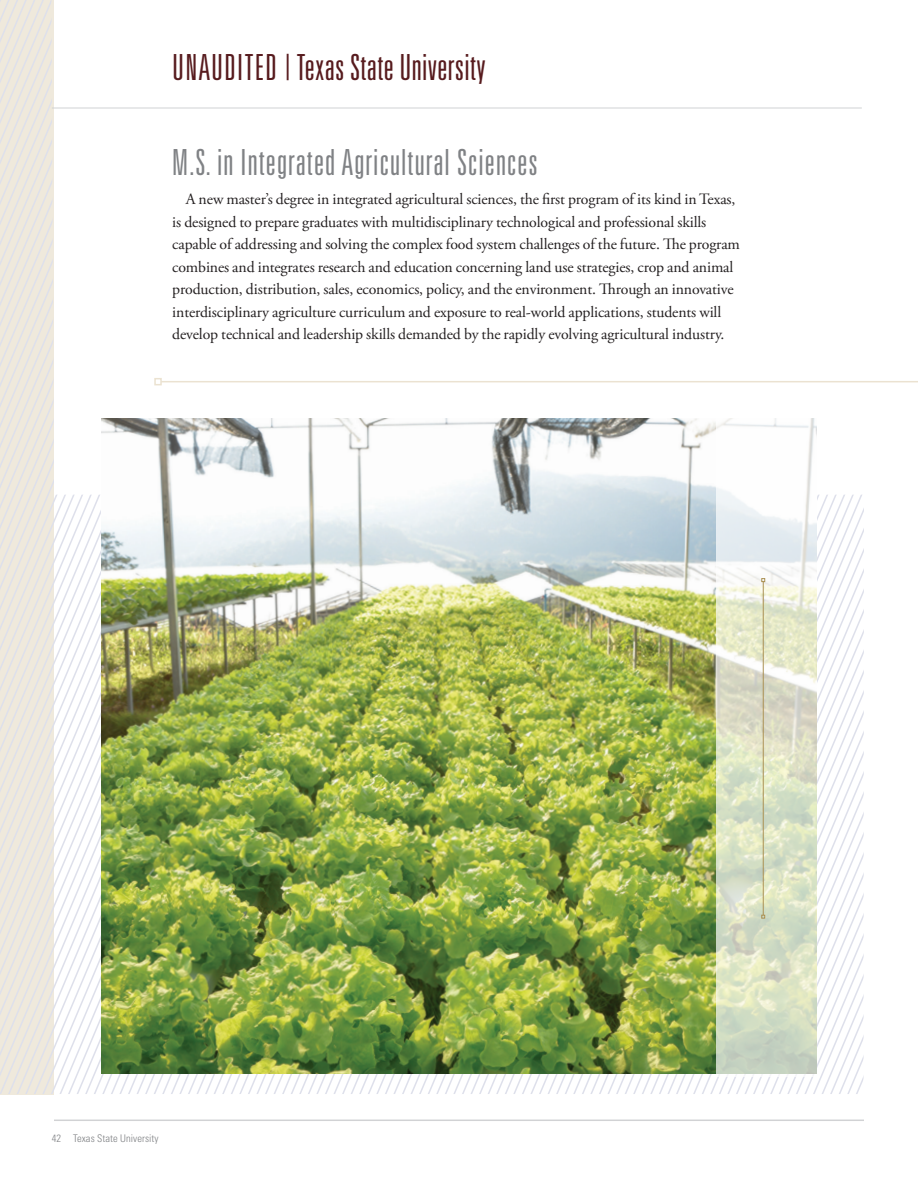
<style>
.page{position:relative;width:918px;height:1188px;background:#fff}
.page>*{position:absolute;margin:0;border:0;box-sizing:border-box;transform-origin:0 0}
.t1{font:300 ultra-condensed 36px "Univers LT Std";letter-spacing:.03em;color:#808285}
.t2{font:300 ultra-condensed 36px "Univers LT Std";letter-spacing:.01em;color:#571b1e}
.t3{font:15.75px/22.5px "Adobe Garamond Pro";letter-spacing:-.01em;color:#231f20}
.t4{font:300 condensed 10.5px "Univers LT Std";letter-spacing:.005em;color:#808285}
</style>
<div class="page">
<svg style="left:100px;top:107px;width:8px;height:987px"></svg>
<svg style="left:91px;top:107px;width:9px;height:987px"></svg>
<svg style="left:83px;top:107px;width:8px;height:987px"></svg>
<svg style="left:74px;top:107px;width:9px;height:987px"></svg>
<svg style="left:66px;top:107px;width:8px;height:987px"></svg>
<svg style="left:57px;top:107px;width:9px;height:987px"></svg>
<svg style="left:48px;top:0;width:9px;height:1094px"></svg>
<svg style="left:40px;top:0;width:8px;height:1094px;background:#ebe7de"></svg>
<svg style="left:31px;top:0;width:9px;height:1094px;background:#ebe7de"></svg>
<svg style="left:0;top:0;width:31px;height:1094px;background:#ebe7de"></svg>
<img style="left:102px;top:418px;width:614px;height:655px">
<hr style="left:161px;top:381px;width:757px;height:1px;background:#ebe2d1">
<div style="left:154px;top:378px;width:8px;height:7px;border:2px solid #ebe2d1"></div>
<hr style="left:52px;top:108px;width:810px;height:1px;background:#d1d2d4">
<hr style="left:54px;top:1120px;width:810px;height:1px;background:#d1d2d4">
<svg style="left:716px;top:418px;width:101px;height:656px"></svg>
<hr style="left:763px;top:582px;width:1px;height:333px;background:#ab9154">
<svg style="left:761px;top:578px;width:4px;height:4px"></svg>
<svg style="left:761px;top:915px;width:4px;height:4px"></svg>
<h1 class="t2" style="left:172px;top:49px;width:315px">UNAUDITED | Texas State University</h1>
<h1 class="t1" style="left:172px;top:144px;width:367px">M.S. in Integrated Agricultural Sciences</h1>
<p class="t3" style="left:172px;top:189px;width:569px;text-indent:13px">A new master’s degree in integrated agricultural sciences, the first program of its kind in Texas, is designed to prepare graduates with multidisciplinary technological and professional skills capable of addressing and solving the complex food system challenges of the future. The program combines and integrates research and education concerning land use strategies, crop and animal production, distribution, sales, economics, policy, and the environment. Through an innovative interdisciplinary agriculture curriculum and exposure to real-world applications, students will develop technical and leadership skills demanded by the rapidly evolving agricultural industry.</p>
<p class="t4" style="left:52px;top:1132px;width:108px">42 Texas State University</p>
</div>
